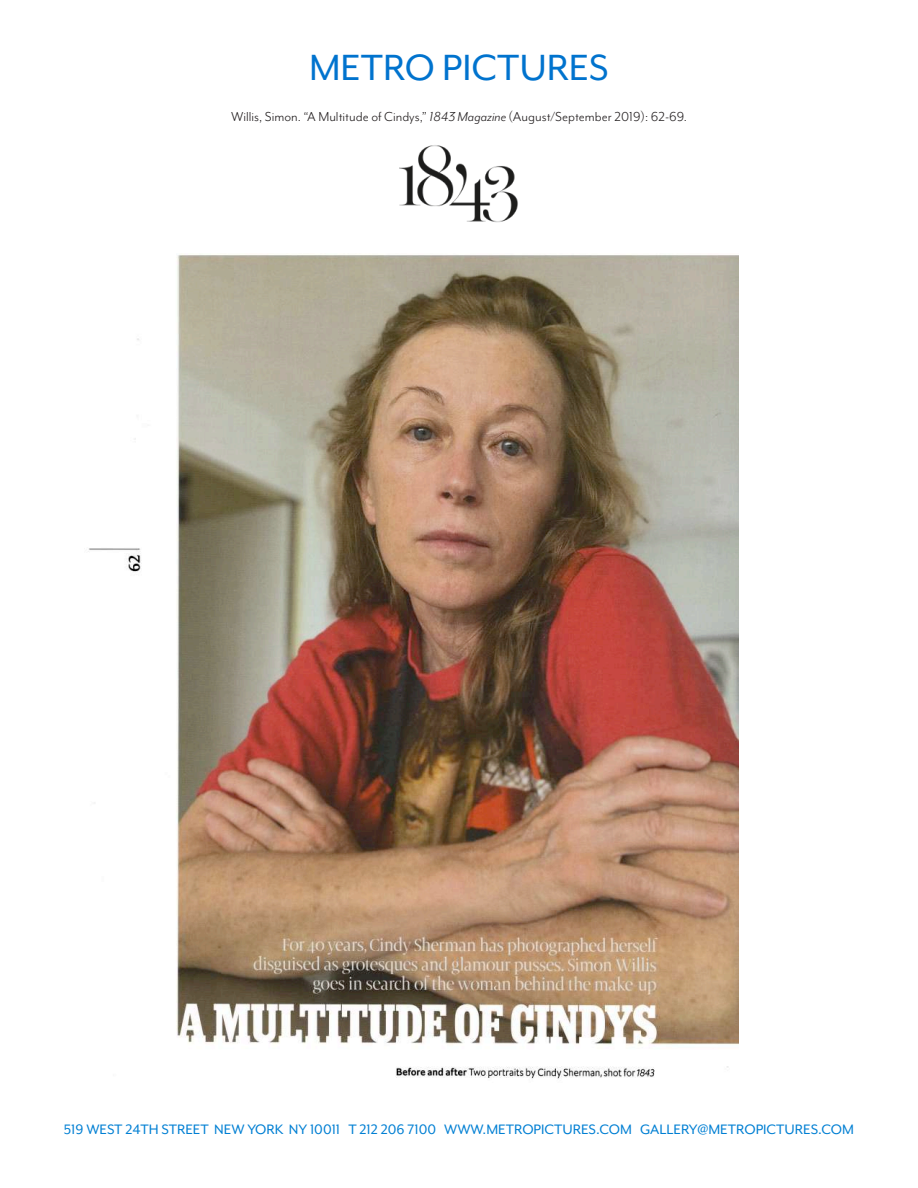
<style>
.page{position:relative;width:918px;height:1188px;background:#fff}
.page>*{position:absolute;margin:0;border:0;box-sizing:border-box;transform-origin:0 0}
.t1{font:42px "Mr Eaves Mod OT";color:#0073ce}
.t2{font:15.75px "Mr Eaves Mod OT";color:#007fd3}
.t3{font:15px "Mr Eaves Mod OT";color:#231f20}
.s1{font-style:italic}
</style>
<div class="page">
<img style="left:399px;top:145px;width:119px;height:78px">
<img style="left:88px;top:254px;width:651px;height:825px">
<h1 class="t1" style="left:309px;top:44px;width:302px">METRO PICTURES</h1>
<p class="t3" style="left:231px;top:108px;width:457px">Willis, Simon. “A Multitude of Cindys,” <span class="s1">1843 Magazine</span> (August/September 2019): 62-69.</p>
<p class="t2" style="left:64px;top:1121px;width:792px">519 WEST 24TH STREET NEW YORK NY 10011 T 212 206 7100 WWW.METROPICTURES.COM GALLERY@METROPICTURES.COM</p>
</div>
